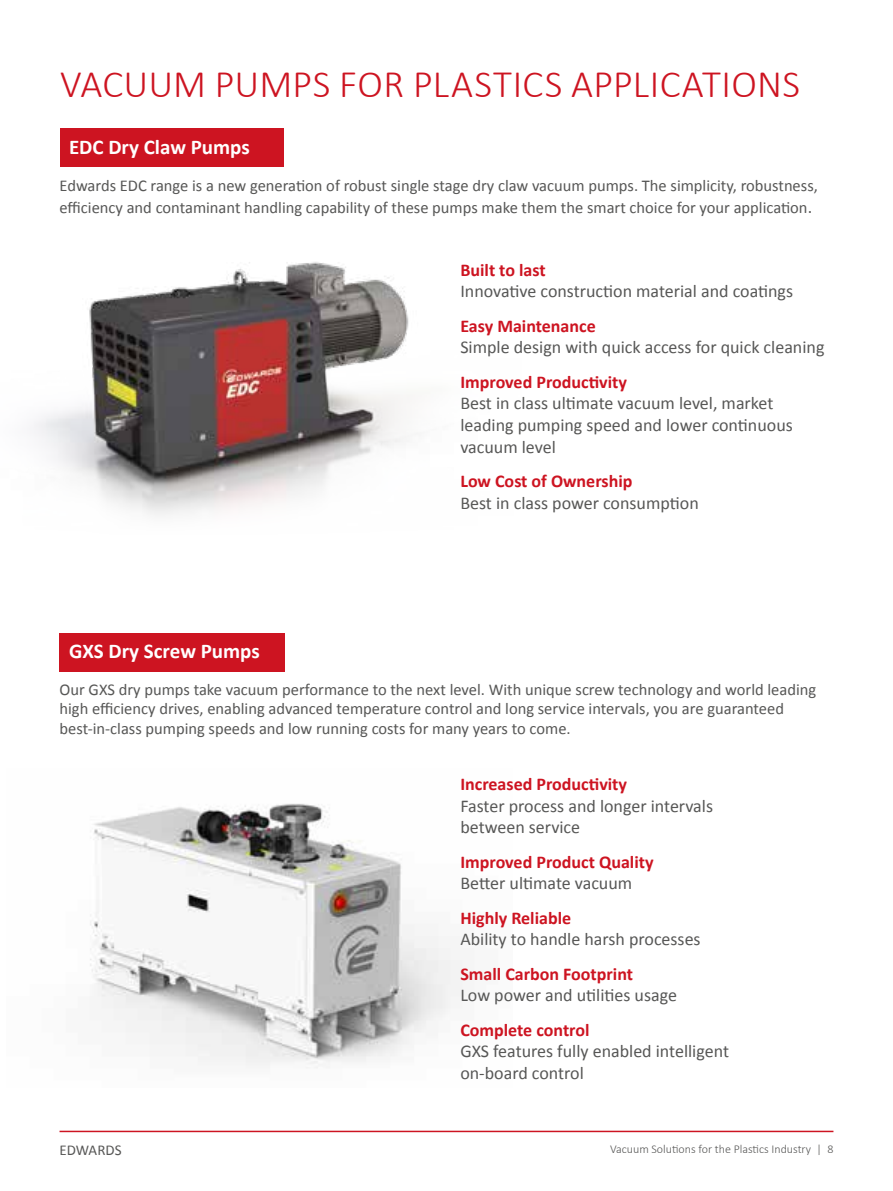
<style>
.page{position:relative;width:893px;height:1191px;background:#fff}
.page>*{position:absolute;margin:0;border:0;box-sizing:border-box;transform-origin:0 0}
.t1{font:300 39px "Calibri";letter-spacing:.005em;color:#cd1421}
.t2{font:700 21px "Calibri";color:#fff}
.t3{font:18px/21.6px "Calibri";color:#575756}
.t4{font:700 18px "Calibri";color:#cd1421}
.t5{font:16.5px/19.8px "Calibri";color:#575756}
.t6{font:15px "Calibri";color:#575756}
.t7{font:300 12px "Calibri";color:#575756}
.s1{font-size:18px}
</style>
<div class="page">
<hr style="left:60px;top:1130px;width:773px;height:2px;background:#cd1421">
<img style="left:33px;top:262px;width:377px;height:254px">
<img style="left:90px;top:803px;width:373px;height:265px">
<div style="left:60px;top:634px;width:225px;height:38px;background:#cd1421"></div>
<div style="left:60px;top:129px;width:223px;height:38px;background:#cd1421"></div>
<h1 class="t1" style="left:60px;top:60px;width:741px">VACUUM PUMPS FOR PLASTICS APPLICATIONS</h1>
<p class="t2" style="left:69px;top:134px;width:182px">EDC Dry Claw Pumps</p>
<p class="t5" style="left:60px;top:175px;width:760px;line-height:21.6px">Edwards EDC range is a new generation of robust single stage dry claw vacuum pumps. The simplicity, robustness, efficiency and contaminant handling capability of these pumps make them the smart choice for your application<span class="s1">.</span></p>
<p class="t4" style="left:460px;top:258px;width:87px">Built to last</p>
<p class="t3" style="left:460px;top:281px;width:334px">Innovative construction material and coatings</p>
<p class="t4" style="left:460px;top:314px;width:137px">Easy Maintenance</p>
<p class="t3" style="left:460px;top:337px;width:366px">Simple design with quick access for quick cleaning</p>
<p class="t4" style="left:460px;top:370px;width:168px">Improved Productivity</p>
<p class="t3" style="left:460px;top:393px;width:334px">Best in class ultimate vacuum level, market leading pumping speed and lower continuous vacuum level</p>
<p class="t4" style="left:460px;top:469px;width:174px">Low Cost of Ownership</p>
<p class="t3" style="left:460px;top:492px;width:240px">Best in class power consumption</p>
<p class="t2" style="left:69px;top:637px;width:192px">GXS Dry Screw Pumps</p>
<p class="t5" style="left:60px;top:679px;width:758px">Our GXS dry pumps take vacuum performance to the next level. With unique screw technology and world leading high efficiency drives, enabling advanced temperature control and long service intervals, you are guaranteed best-in-class pumping speeds and low running costs for many years to come.</p>
<p class="t4" style="left:460px;top:772px;width:168px">Increased Productivity</p>
<p class="t3" style="left:460px;top:795px;width:254px">Faster process and longer intervals between service</p>
<p class="t4" style="left:460px;top:850px;width:195px">Improved Product Quality</p>
<p class="t3" style="left:460px;top:872px;width:173px">Better ultimate vacuum</p>
<p class="t4" style="left:460px;top:906px;width:112px">Highly Reliable</p>
<p class="t3" style="left:460px;top:928px;width:242px">Ability to handle harsh processes</p>
<p class="t4" style="left:460px;top:962px;width:174px">Small Carbon Footprint</p>
<p class="t3" style="left:460px;top:984px;width:218px">Low power and utilities usage</p>
<p class="t4" style="left:460px;top:1018px;width:131px">Complete control</p>
<p class="t3" style="left:460px;top:1040px;width:270px">GXS features fully enabled intelligent on-board control</p>
<p class="t6" style="left:60px;top:1141px;width:64px">EDWARDS</p>
<p class="t7" style="left:610px;top:1141px;width:225px">Vacuum Solutions for the Plastics Industry | 8</p>
</div>
